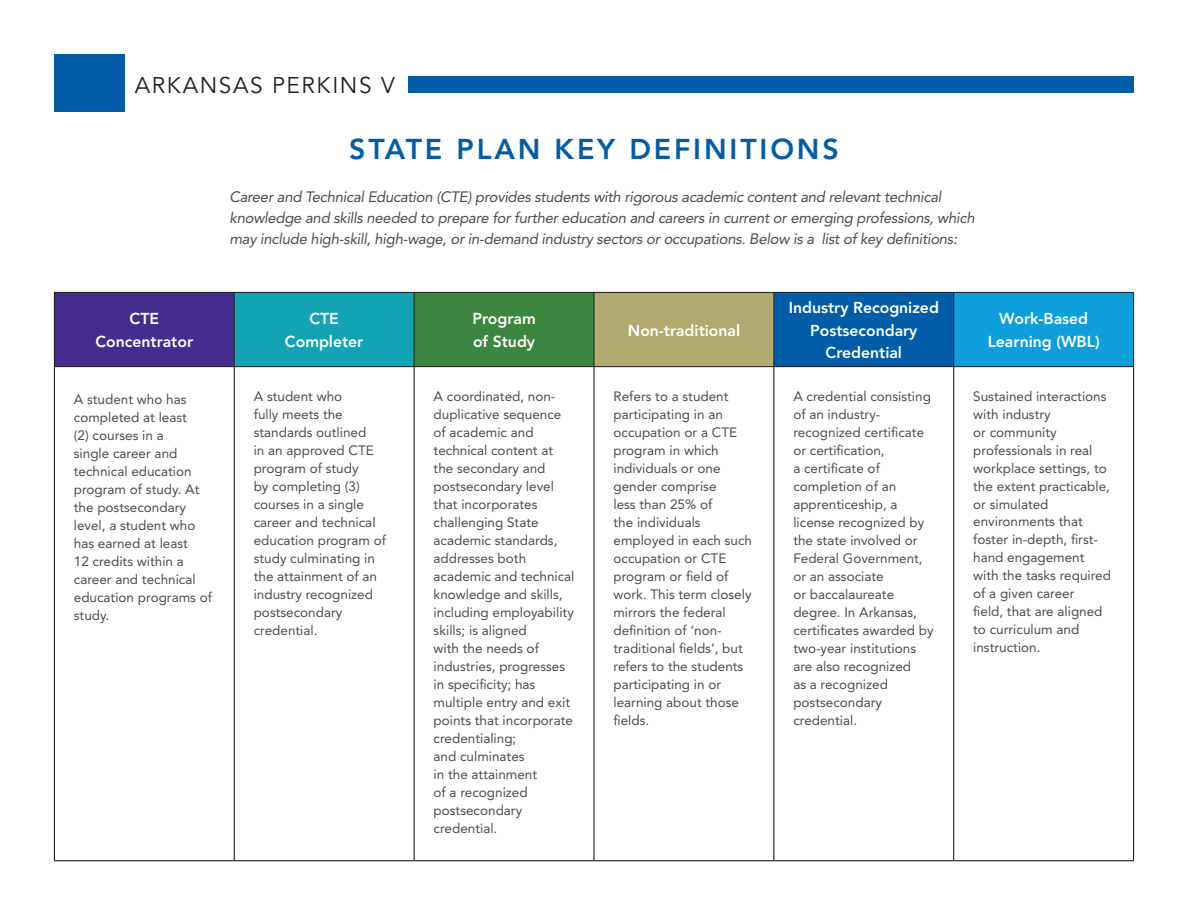
<style>
.page{position:relative;width:1188px;height:918px;background:#fff}
.page>*{position:absolute;margin:0;border:0;box-sizing:border-box;transform-origin:0 0}
.t1{font:800 28.5px "Avenir";letter-spacing:.1em;color:#015da7}
.t2{font:22.5px "Avenir";letter-spacing:.07em;color:#231f20}
.t3{font:800 15.75px/22.5px "Avenir";color:#fff;text-align:center}
.t4{font:italic 15px/21px "Avenir";letter-spacing:-.02em;color:#4b4c4d}
.t5{font:13.5px/18px "Avenir";color:#4b4c4d}
.s1{font-weight:900;font-size:24.6px;color:#fff}
</style>
<div class="page">
<div style="left:54px;top:292px;width:180px;height:75px;background:#442d8e"></div>
<div style="left:234px;top:292px;width:180px;height:75px;background:#12a4b5"></div>
<div style="left:414px;top:292px;width:180px;height:75px;background:#3b873f"></div>
<div style="left:594px;top:292px;width:180px;height:75px;background:#b0aa6e"></div>
<div style="left:774px;top:292px;width:180px;height:75px;background:#015da7"></div>
<div style="left:954px;top:292px;width:180px;height:75px;background:#0c9fdc"></div>
<hr style="left:54px;top:367px;width:1px;height:493px;background:#040503">
<hr style="left:234px;top:367px;width:1px;height:493px;background:#040503">
<hr style="left:414px;top:367px;width:1px;height:493px;background:#040503">
<hr style="left:594px;top:367px;width:1px;height:493px;background:#040503">
<hr style="left:773px;top:367px;width:1px;height:493px;background:#040503">
<hr style="left:953px;top:367px;width:1px;height:493px;background:#040503">
<hr style="left:1133px;top:367px;width:1px;height:493px;background:#040503">
<hr style="left:54px;top:860px;width:180px;height:1px;background:#040503">
<hr style="left:234px;top:860px;width:180px;height:1px;background:#040503">
<hr style="left:414px;top:860px;width:180px;height:1px;background:#040503">
<hr style="left:594px;top:860px;width:180px;height:1px;background:#040503">
<hr style="left:774px;top:860px;width:180px;height:1px;background:#040503">
<hr style="left:954px;top:860px;width:180px;height:1px;background:#040503">
<hr style="left:54px;top:293px;width:1px;height:73px;background:#231f20">
<hr style="left:54px;top:292px;width:180px;height:1px;background:#231f20">
<hr style="left:54px;top:366px;width:180px;height:1px;background:#231f20">
<hr style="left:234px;top:293px;width:1px;height:73px;background:#231f20">
<hr style="left:234px;top:292px;width:180px;height:1px;background:#231f20">
<hr style="left:234px;top:366px;width:180px;height:1px;background:#231f20">
<hr style="left:414px;top:293px;width:1px;height:73px;background:#231f20">
<hr style="left:414px;top:292px;width:180px;height:1px;background:#231f20">
<hr style="left:414px;top:366px;width:180px;height:1px;background:#231f20">
<hr style="left:594px;top:293px;width:1px;height:73px;background:#231f20">
<hr style="left:594px;top:292px;width:180px;height:1px;background:#231f20">
<hr style="left:594px;top:366px;width:180px;height:1px;background:#231f20">
<hr style="left:773px;top:293px;width:1px;height:73px;background:#231f20">
<hr style="left:774px;top:292px;width:180px;height:1px;background:#231f20">
<hr style="left:774px;top:366px;width:180px;height:1px;background:#231f20">
<hr style="left:953px;top:293px;width:1px;height:73px;background:#231f20">
<hr style="left:954px;top:292px;width:180px;height:1px;background:#231f20">
<hr style="left:1133px;top:293px;width:1px;height:73px;background:#231f20">
<hr style="left:954px;top:366px;width:180px;height:1px;background:#231f20">
<div style="left:408px;top:77px;width:726px;height:16px;background:#015da7"></div>
<div style="left:54px;top:54px;width:71px;height:58px;background:#015da7"></div>
<h2 class="t2" style="left:80px;top:72px;width:316px"><span class="s1">II.</span> ARKANSAS PERKINS V</h2>
<h1 class="t1" style="left:349px;top:133px;width:491px">STATE PLAN KEY DEFINITIONS</h1>
<p class="t4" style="left:230px;top:186px;width:747px">Career and Technical Education (CTE) provides students with rigorous academic content and relevant technical knowledge and skills needed to prepare for further education and careers in current or emerging professions, which may include high-skill, high-wage, or in-demand industry sectors or occupations. Below is a list of key definitions:</p>
<p class="t3" style="left:95px;top:308px;width:99px">CTE<br>Concentrator</p>
<p class="t3" style="left:285px;top:308px;width:80px">CTE<br>Completer</p>
<p class="t3" style="left:472px;top:308px;width:65px;text-align:left">Program of Study</p>
<p class="t3" style="left:628px;top:319px;width:114px">Non-traditional</p>
<p class="t3" style="left:789px;top:296px;width:152px">Industry Recognized<br>Postsecondary<br>Credential</p>
<p class="t3" style="left:988px;top:308px;width:113px">Work-Based<br>Learning (WBL)</p>
<p class="t5" style="left:74px;top:390px;width:140px">A student who has completed at least<br>(2) courses in a<br>single career and technical education program of study. At the postsecondary level, a student who has earned at least<br>12 credits within a career and technical education programs of study.</p>
<p class="t5" style="left:254px;top:387px;width:134px">A student who<br>fully meets the standards outlined<br>in an approved CTE program of study<br>by completing (3) courses in a single career and technical education program of study culminating in the attainment of an industry recognized postsecondary credential.</p>
<p class="t5" style="left:434px;top:387px;width:142px">A coordinated, non&shy;duplicative sequence of academic and technical content at the secondary and postsecondary level that incorporates challenging State academic standards, addresses both academic and technical knowledge and skills, including employability skills; is aligned<br>with the needs of industries, progresses in specificity; has multiple entry and exit points that incorporate credentialing;<br>and culminates<br>in the attainment<br>of a recognized postsecondary credential.</p>
<p class="t5" style="left:613px;top:387px;width:140px">Refers to a student participating in an occupation or a CTE program in which individuals or one gender comprise<br>less than 25% of<br>the individuals employed in each such occupation or CTE program or field of work. This term closely mirrors the federal definition of ‘non&shy;traditional fields’, but refers to the students participating in or learning about those fields.</p>
<p class="t5" style="left:793px;top:387px;width:142px">A credential consisting of an industry&shy;recognized certificate or certification,<br>a certificate of completion of an apprenticeship, a license recognized by the state involved or<br>Federal Government, or an associate<br>or baccalaureate degree. In Arkansas, certificates awarded by two-year institutions are also recognized<br>as a recognized postsecondary credential.</p>
<p class="t5" style="left:973px;top:387px;width:139px">Sustained interactions with industry<br>or community professionals in real workplace settings, to the extent practicable, or simulated environments that foster in-depth, first&shy;hand engagement with the tasks required of a given career<br>field, that are aligned to curriculum and instruction.</p>
</div>
